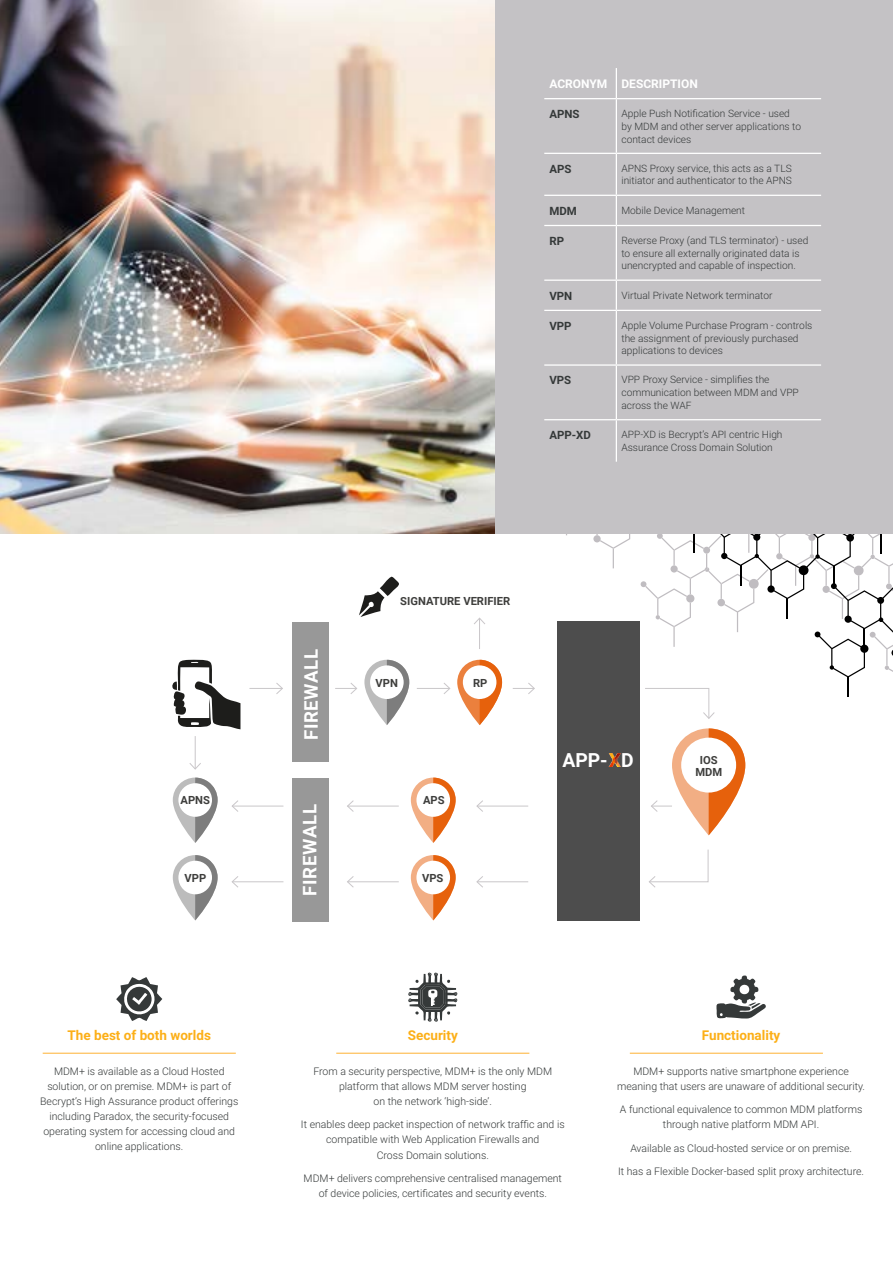
<style>
.page{position:relative;width:893px;height:1263px;background:#fff}
.page>*{position:absolute;margin:0;border:0;box-sizing:border-box;transform-origin:0 0}
.t1{font:700 19.35px "Roboto";color:#fff}
.t2{font:700 18.75px "Roboto";letter-spacing:.035em;color:#fff}
.t3{font:700 13.5px "Roboto";color:#fcaf17}
.t4{font:700 12px "Roboto";color:#fff}
.t5{font:700 11.4px "Roboto";color:#353939}
.t6{font:700 11.1px/12.5px "Roboto";color:#3e3e3c;text-align:center}
.t7{font:300 10.5px/15px "Roboto";color:#353939;text-align:center}
.t8{font:300 10.2px/12.8px "Roboto";color:#353939}
</style>
<div class="page">
<svg style="left:172px;top:660px;width:68px;height:69px"></svg>
<div style="left:292px;top:622px;width:37px;height:140px;background:#989898"></div>
<div style="left:292px;top:777px;width:37px;height:144px;background:#989898"></div>
<svg style="left:364px;top:660px;width:45px;height:65px"></svg>
<svg style="left:387px;top:660px;width:22px;height:65px"></svg>
<div style="left:370px;top:665px;width:34px;height:34px;background:#fff;border-radius:50%"></div>
<svg style="left:457px;top:660px;width:45px;height:65px"></svg>
<div style="left:463px;top:665px;width:33px;height:34px;background:#fff;border-radius:50%"></div>
<svg style="left:411px;top:777px;width:45px;height:66px"></svg>
<svg style="left:433px;top:777px;width:23px;height:66px"></svg>
<div style="left:416px;top:783px;width:34px;height:34px;background:#fff;border-radius:50%"></div>
<svg style="left:411px;top:855px;width:45px;height:65px"></svg>
<svg style="left:433px;top:855px;width:23px;height:65px"></svg>
<div style="left:416px;top:861px;width:34px;height:33px;background:#fff;border-radius:50%"></div>
<svg style="left:173px;top:777px;width:45px;height:66px"></svg>
<svg style="left:195px;top:777px;width:23px;height:66px"></svg>
<div style="left:178px;top:783px;width:34px;height:34px;background:#fff;border-radius:50%"></div>
<svg style="left:173px;top:855px;width:45px;height:65px"></svg>
<svg style="left:195px;top:855px;width:23px;height:65px"></svg>
<div style="left:178px;top:861px;width:34px;height:33px;background:#fff;border-radius:50%"></div>
<hr style="left:195px;top:736px;width:1px;height:33px;background:#cac7ca">
<svg style="left:189px;top:763px;width:12px;height:6px"></svg>
<hr style="left:417px;top:688px;width:33px;height:1px;background:#cac7ca">
<svg style="left:443px;top:683px;width:7px;height:11px"></svg>
<hr style="left:249px;top:688px;width:33px;height:1px;background:#cac7ca">
<svg style="left:276px;top:683px;width:7px;height:11px"></svg>
<svg style="left:335px;top:683px;width:22px;height:11px"></svg>
<hr style="left:232px;top:806px;width:51px;height:1px;background:#cac7ca">
<svg style="left:232px;top:800px;width:7px;height:12px"></svg>
<hr style="left:232px;top:881px;width:51px;height:1px;background:#cac7ca">
<svg style="left:232px;top:876px;width:7px;height:12px"></svg>
<hr style="left:347px;top:806px;width:52px;height:1px;background:#cac7ca">
<svg style="left:347px;top:800px;width:7px;height:12px"></svg>
<hr style="left:347px;top:881px;width:52px;height:1px;background:#cac7ca">
<svg style="left:347px;top:876px;width:7px;height:12px"></svg>
<hr style="left:477px;top:881px;width:51px;height:1px;background:#cac7ca">
<svg style="left:476px;top:876px;width:7px;height:12px"></svg>
<svg style="left:649px;top:850px;width:59px;height:38px"></svg>
<svg style="left:359px;top:577px;width:40px;height:40px"></svg>
<div style="left:557px;top:621px;width:83px;height:299px;background:#4d4d4d"></div>
<img style="left:0;top:0;width:495px;height:533px">
<svg style="left:116px;top:977px;width:46px;height:44px"></svg>
<svg style="left:408px;top:972px;width:50px;height:50px"></svg>
<svg style="left:716px;top:975px;width:50px;height:44px"></svg>
<div style="left:495px;top:0;width:398px;height:533px;background:#c4c2c5"></div>
<hr style="left:616px;top:68px;width:1px;height:30px;background:#fff">
<hr style="left:544px;top:98px;width:72px;height:1px;background:#fff">
<hr style="left:616px;top:98px;width:205px;height:1px;background:#fff">
<hr style="left:616px;top:99px;width:1px;height:54px;background:#fff">
<hr style="left:544px;top:153px;width:72px;height:1px;background:#fff">
<hr style="left:616px;top:153px;width:205px;height:1px;background:#fff">
<hr style="left:616px;top:154px;width:1px;height:41px;background:#fff">
<hr style="left:544px;top:195px;width:72px;height:1px;background:#fff">
<hr style="left:616px;top:195px;width:205px;height:1px;background:#fff">
<svg style="left:616px;top:196px;width:1px;height:29px"></svg>
<hr style="left:544px;top:225px;width:72px;height:1px;background:#fff">
<hr style="left:616px;top:225px;width:205px;height:1px;background:#fff">
<hr style="left:616px;top:226px;width:1px;height:54px;background:#fff">
<hr style="left:544px;top:280px;width:72px;height:1px;background:#fff">
<hr style="left:616px;top:280px;width:205px;height:1px;background:#fff">
<svg style="left:474px;top:281px;width:419px;height:554px"></svg>
<hr style="left:544px;top:310px;width:72px;height:1px;background:#fff">
<hr style="left:616px;top:310px;width:205px;height:1px;background:#fff">
<hr style="left:616px;top:311px;width:1px;height:53px;background:#fff">
<hr style="left:544px;top:364px;width:72px;height:2px;background:#fff">
<hr style="left:616px;top:364px;width:205px;height:2px;background:#fff">
<hr style="left:616px;top:366px;width:1px;height:53px;background:#fff">
<hr style="left:544px;top:419px;width:72px;height:1px;background:#fff">
<hr style="left:616px;top:419px;width:205px;height:1px;background:#fff">
<hr style="left:43px;top:1052px;width:193px;height:2px;background:#fec565">
<hr style="left:336px;top:1052px;width:193px;height:2px;background:#fec565">
<hr style="left:630px;top:1052px;width:193px;height:2px;background:#fec565">
<p class="t4" style="left:549px;top:75px;width:150px">ACRONYM DESCRIPTION</p>
<p class="t5" style="left:549px;top:106px;width:32px">APNS</p>
<p class="t8" style="left:621px;top:107px;width:181px">Apple Push Notification Service - used by MDM and other server applications to contact devices</p>
<p class="t5" style="left:549px;top:161px;width:24px">APS</p>
<p class="t8" style="left:621px;top:161px;width:172px">APNS Proxy service, this acts as a TLS initiator and authenticator to the APNS</p>
<p class="t5" style="left:549px;top:203px;width:29px">MDM</p>
<p class="t8" style="left:621px;top:203px;width:125px">Mobile Device Management</p>
<p class="t5" style="left:549px;top:233px;width:16px">RP</p>
<p class="t8" style="left:621px;top:234px;width:188px">Reverse Proxy (and TLS terminator) - used to ensure all externally originated data is unencrypted and capable of inspection.</p>
<p class="t5" style="left:549px;top:287px;width:24px">VPN</p>
<p class="t8" style="left:621px;top:288px;width:152px">Virtual Private Network terminator</p>
<p class="t5" style="left:549px;top:318px;width:24px">VPP</p>
<p class="t8" style="left:621px;top:318px;width:192px">Apple Volume Purchase Program - controls the assignment of previously purchased applications to devices</p>
<p class="t5" style="left:549px;top:372px;width:23px">VPS</p>
<p class="t8" style="left:621px;top:373px;width:179px">VPP Proxy Service - simplifies the communication between MDM and VPP across the WAF</p>
<p class="t5" style="left:549px;top:427px;width:43px">APP-XD</p>
<p class="t8" style="left:621px;top:428px;width:163px">APP-XD is Becrypt’s API centric High<br>Assurance Cross Domain Solution</p>
<p class="t6" style="left:400px;top:595px;width:111px">SIGNATURE VERIFIER</p>
<h2 class="t2" style="left:298px;top:740px;width:93px;rotate:-90deg">FIREWALL</h2>
<p class="t6" style="left:376px;top:676px;width:24px">VPN</p>
<p class="t6" style="left:473px;top:676px;width:16px">RP</p>
<h1 class="t1" style="left:562px;top:746px;width:73px">APP-XD</h1>
<p class="t6" style="left:695px;top:753px;width:28px">IOS<br>MDM</p>
<p class="t6" style="left:180px;top:794px;width:31px">APNS</p>
<p class="t6" style="left:185px;top:871px;width:23px">VPP</p>
<h2 class="t2" style="left:297px;top:895px;width:93px;rotate:-90deg">FIREWALL</h2>
<p class="t6" style="left:423px;top:794px;width:23px">APS</p>
<p class="t6" style="left:422px;top:871px;width:23px">VPS</p>
<p class="t3" style="left:68px;top:1026px;width:145px">The best of both worlds</p>
<p class="t7" style="left:40px;top:1063px;width:200px">MDM+ is available as a Cloud Hosted solution, or on premise. MDM+ is part of Becrypt’s High Assurance product offerings including Paradox, the security-focused operating system for accessing cloud and online applications.</p>
<p class="t3" style="left:408px;top:1026px;width:52px">Security</p>
<p class="t7" style="left:313px;top:1063px;width:240px">From a security perspective, MDM+ is the only MDM platform that allows MDM server hosting<br>on the network ‘high-side’.</p>
<p class="t7" style="left:301px;top:1117px;width:265px">It enables deep packet inspection of network traffic and is compatible with Web Application Firewalls and<br>Cross Domain solutions.</p>
<p class="t7" style="left:304px;top:1170px;width:260px">MDM+ delivers comprehensive centralised management of device policies, certificates and security events.</p>
<p class="t3" style="left:702px;top:1026px;width:80px">Functionality</p>
<p class="t7" style="left:617px;top:1063px;width:249px">MDM+ supports native smartphone experience meaning that users are unaware of additional security.</p>
<p class="t7" style="left:620px;top:1102px;width:244px">A functional equivalence to common MDM platforms through native platform MDM API.</p>
<p class="t7" style="left:630px;top:1140px;width:223px">Available as Cloud-hosted service or on premise.</p>
<p class="t7" style="left:618px;top:1164px;width:247px">It has a Flexible Docker-based split proxy architecture.</p>
</div>
